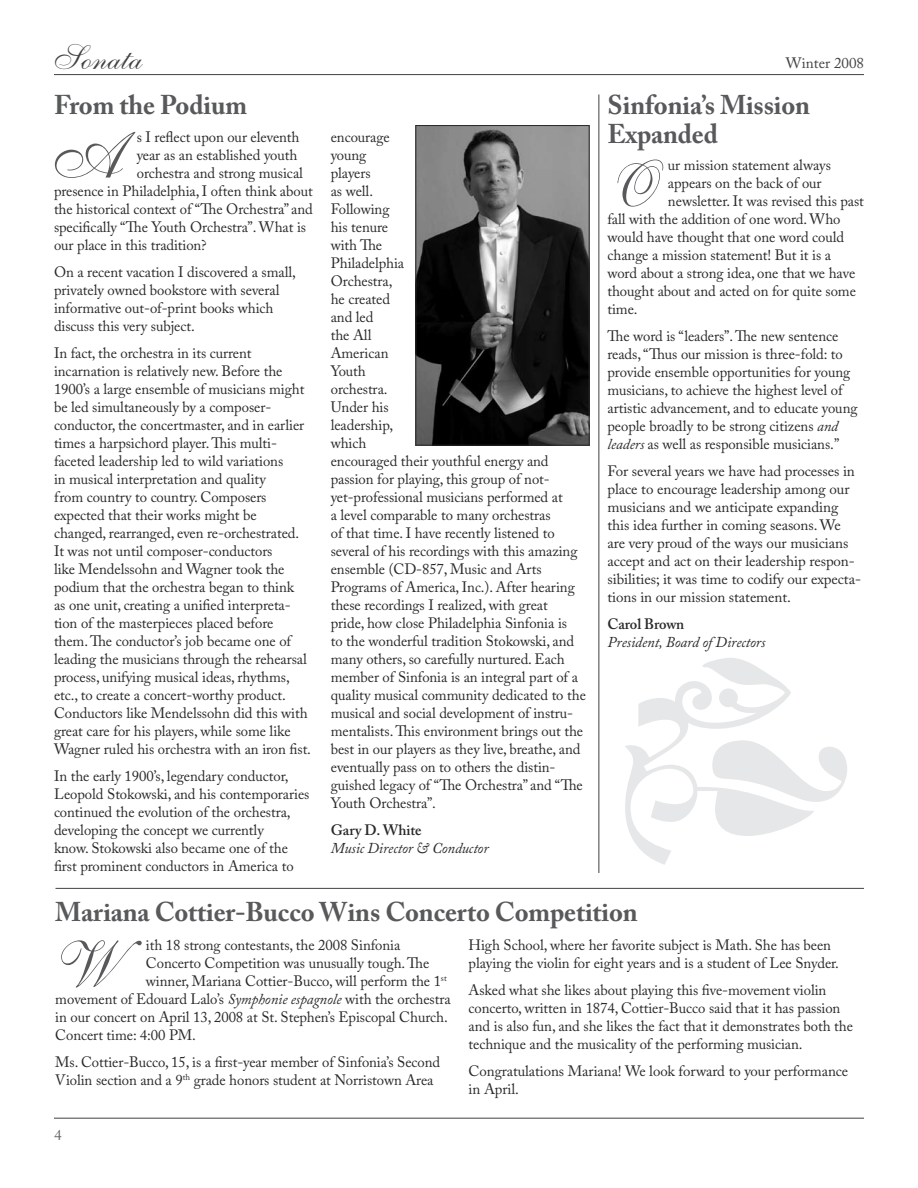
<style>
.page{position:relative;width:918px;height:1188px;background:#fff}
.page>*{position:absolute;margin:0;border:0;box-sizing:border-box;transform-origin:0 0}
.t1{font:227.1px "L Decoration Pi One";color:#e6e7e8}
.t2{font:100.95px "L Decoration Pi One";color:#e6e7e8}
.t3{font:65.4px "Shelley Allegro Script";color:#58595b}
.t4{font:34.5px "Shelley Allegro Script";color:#414142}
.t5{font:700 27px/28.5px "Adobe Caslon Pro";letter-spacing:-.005em;color:#58595b}
.t6{font:15px/18px "Adobe Caslon Pro";letter-spacing:-.005em;color:#29292a}
.t7{font:italic 15px "Adobe Caslon Pro";letter-spacing:-.005em;color:#29292a}
.t8{font:600 15px "Adobe Caslon Pro";letter-spacing:-.005em;color:#29292a}
.t9{font:15px "Adobe Caslon Pro";color:#414142}
.t10{font:15px "Adobe Caslon Pro";color:#636467}
.s1{font-style:italic}
</style>
<div class="page">
<hr style="left:54px;top:74px;width:810px;height:1px;background:#414142">
<hr style="left:54px;top:1118px;width:810px;height:1px;background:#414142">
<img style="left:417px;top:127px;width:171px;height:317px">
<div style="left:415px;top:125px;width:175px;height:321px;border:1px solid #29292a"></div>
<hr style="left:56px;top:888px;width:808px;height:1px;background:#414142">
<hr style="left:598px;top:94px;width:1px;height:779px;background:#414142">
<h3 class="t4" style="left:54px;top:37px;width:90px">Sonata</h3>
<h3 class="t5" style="left:54px;top:91px;width:195px">From the Podium</h3>
<h3 class="t3" style="left:54px;top:118px;width:69px">A</h3>
<p class="t6" style="left:137px;top:127px;width:164px">s I reflect upon our eleventh</p>
<p class="t6" style="left:137px;top:145px;width:162px">year as an established youth</p>
<p class="t6" style="left:137px;top:163px;width:168px">orchestra and strong musical</p>
<p class="t6" style="left:54px;top:181px;width:260px">presence in Philadelphia, I often think about</p>
<p class="t6" style="left:54px;top:199px;width:260px">the historical context of “The Orchestra” and</p>
<p class="t6" style="left:54px;top:217px;width:254px">specifically “The Youth Orchestra”. What is</p>
<p class="t6" style="left:54px;top:235px;width:154px">our place in this tradition?</p>
<p class="t6" style="left:54px;top:262px;width:243px">On a recent vacation I discovered a small, privately owned bookstore with several informative out-of-print books which discuss this very subject.</p>
<p class="t6" style="left:54px;top:343px;width:259px">In fact, the orchestra in its current incarnation is relatively new. Before the 1900’s a large ensemble of musicians might be led simultaneously by a composer&shy;conductor, the concertmaster, and in earlier times a harpsichord player. This multi&shy;faceted leadership led to wild variations<br>in musical interpretation and quality<br>from country to country. Composers expected that their works might be changed, rearranged, even re-orchestrated.<br>It was not until composer-conductors<br>like Mendelssohn and Wagner took the podium that the orchestra began to think<br>as one unit, creating a unified interpreta&shy;tion of the masterpieces placed before them. The conductor’s job became one of leading the musicians through the rehearsal process, unifying musical ideas, rhythms, etc., to create a concert-worthy product.<br>Conductors like Mendelssohn did this with great care for his players, while some like Wagner ruled his orchestra with an iron fist.</p>
<p class="t6" style="left:54px;top:766px;width:257px">In the early 1900’s, legendary conductor, Leopold Stokowski, and his contemporaries continued the evolution of the orchestra, developing the concept we currently<br>know. Stokowski also became one of the first prominent conductors in America to</p>
<p class="t6" style="left:331px;top:127px;width:257px">encourage<br>young<br>players<br>as well.<br>Following<br>his tenure<br>with The<br>Philadelphia<br>Orchestra,<br>he created<br>and led<br>the All<br>American<br>Youth<br>orchestra.<br>Under his<br>leadership,<br>which<br>encouraged their youthful energy and passion for playing, this group of not&shy;yet-professional musicians performed at<br>a level comparable to many orchestras<br>of that time. I have recently listened to several of his recordings with this amazing ensemble (CD-857, Music and Arts<br>Programs of America, Inc.). After hearing these recordings I realized, with great<br>pride, how close Philadelphia Sinfonia is<br>to the wonderful tradition Stokowski, and many others, so carefully nurtured. Each member of Sinfonia is an integral part of a quality musical community dedicated to the musical and social development of instru&shy;mentalists. This environment brings out the best in our players as they live, breathe, and eventually pass on to others the distin&shy;guished legacy of “The Orchestra” and “The<br>Youth Orchestra”.</p>
<p class="t8" style="left:331px;top:821px;width:92px">Gary D. White</p>
<p class="t7" style="left:331px;top:839px;width:159px">Music Director &amp; Conductor</p>
<p class="t9" style="left:786px;top:54px;width:80px">Winter 2008</p>
<h3 class="t5" style="left:608px;top:91px;width:204px">Sinfonia’s Mission<br>Expanded</h3>
<h3 class="t3" style="left:608px;top:146px;width:51px">O</h3>
<p class="t6" style="left:668px;top:156px;width:165px">ur mission statement always</p>
<p class="t6" style="left:668px;top:174px;width:155px">appears on the back of our</p>
<p class="t6" style="left:668px;top:192px;width:198px">newsletter. It was revised this past</p>
<p class="t6" style="left:607px;top:210px;width:235px">fall with the addition of one word. Who</p>
<p class="t6" style="left:607px;top:228px;width:238px">would have thought that one word could</p>
<p class="t6" style="left:607px;top:246px;width:225px">change a mission statement! But it is a</p>
<p class="t6" style="left:607px;top:264px;width:249px">word about a strong idea, one that we have</p>
<p class="t6" style="left:607px;top:282px;width:250px">thought about and acted on for quite some</p>
<p class="t6" style="left:607px;top:300px;width:32px">time.</p>
<p class="t6" style="left:607px;top:327px;width:252px">The word is “leaders”. The new sentence reads, “Thus our mission is three-fold: to provide ensemble opportunities for young musicians, to achieve the highest level of artistic advancement, and to educate young people broadly to be strong citizens <span class="s1">and leaders</span> as well as responsible musicians.”</p>
<p class="t6" style="left:608px;top:462px;width:255px">For several years we have had processes in place to encourage leadership among our musicians and we anticipate expanding this idea further in coming seasons. We are very proud of the ways our musicians accept and act on their leadership respon&shy;sibilities; it was time to codify our expecta&shy;tions in our mission statement.</p>
<p class="t8" style="left:608px;top:615px;width:78px">Carol Brown</p>
<p class="t7" style="left:608px;top:633px;width:159px">President, Board of Directors</p>
<h2 class="t2" style="left:674px;top:632px;width:119px">c</h2>
<h1 class="t1" style="left:622px;top:616px;width:229px">i</h1>
<h3 class="t5" style="left:55px;top:898px;width:584px">Mariana Cottier-Bucco Wins Concerto Competition</h3>
<h3 class="t3" style="left:55px;top:926px;width:66px">W</h3>
<p class="t6" style="left:146px;top:936px;width:256px">ith 18 strong contestants, the 2008 Sinfonia</p>
<p class="t6" style="left:469px;top:936px;width:372px">High School, where her favorite subject is Math. She has been playing the violin for eight years and is a student of Lee Snyder.</p>
<p class="t6" style="left:469px;top:981px;width:386px">Asked what she likes about playing this five-movement violin concerto, written in 1874, Cottier-Bucco said that it has passion and is also fun, and she likes the fact that it demonstrates both the technique and the musicality of the performing musician.</p>
<p class="t6" style="left:469px;top:1062px;width:381px">Congratulations Mariana! We look forward to your performance in April.</p>
<p class="t6" style="left:146px;top:954px;width:285px">Concerto Competition was unusually tough. The</p>
<p class="t6" style="left:146px;top:972px;width:302px">winner, Mariana Cottier-Bucco, will perform the 1<sup>st</sup></p>
<p class="t6" style="left:55px;top:990px;width:397px">movement of Edouard Lalo’s <span class="s1">Symphonie espagnole</span> with the orchestra</p>
<p class="t6" style="left:55px;top:1008px;width:394px">in our concert on April 13, 2008 at St. Stephen’s Episcopal Church.</p>
<p class="t6" style="left:55px;top:1026px;width:142px">Concert time: 4:00 PM.</p>
<p class="t6" style="left:55px;top:1053px;width:386px">Ms. Cottier-Bucco, 15, is a first-year member of Sinfonia’s Second<br>Violin section and a 9<sup>th</sup> grade honors student at Norristown Area</p>
<p class="t10" style="left:54px;top:1126px;width:9px">4</p>
</div>
